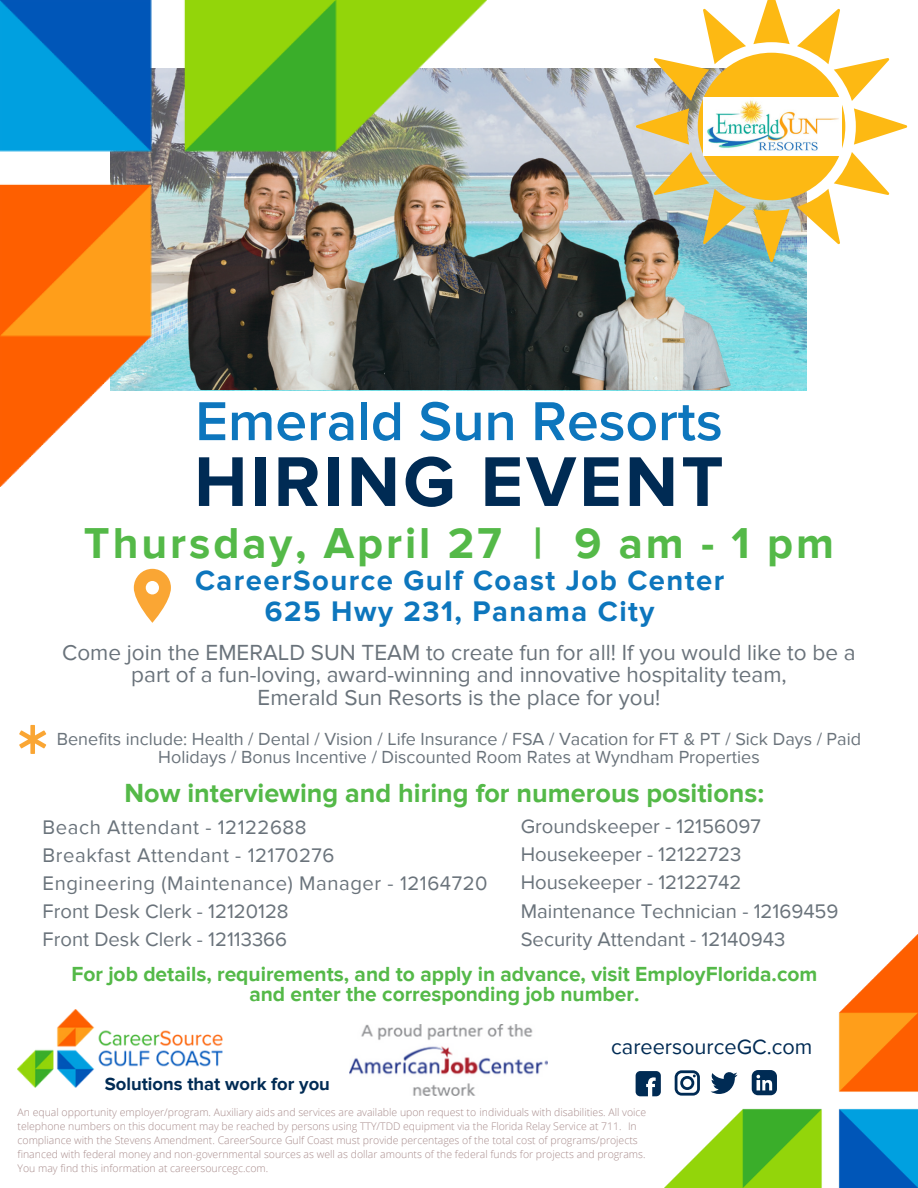
<style>
.page{position:relative;width:918px;height:1188px;background:#fff}
.page>*{position:absolute;margin:0;border:0;box-sizing:border-box;transform-origin:0 0}
.t1{font:700 72.9px "Proxima Nova";letter-spacing:.045em;color:#002b54}
.t2{font:600 56.85px "Proxima Nova";color:#0d76bd}
.t3{font:700 44.55px "Proxima Nova";letter-spacing:.065em;color:#54b948}
.t4{font:700 29.25px/30.3px "Proxima Nova";letter-spacing:.05em;color:#0d76bd;text-align:center}
.t5{font:700 27px "Proxima Nova";color:#54b948}
.t6{font:22.5px/22.5px "Proxima Nova";color:#6a737b;text-align:center}
.t7{font:21.75px "Proxima Nova";color:#002b54}
.t8{font:700 21px/20.2px "Proxima Nova";color:#54b948;text-align:center}
.t9{font:20.25px/28.2px "Proxima Nova";letter-spacing:.03em;color:#6a737b}
.t10{font:20.25px/28px "Proxima Nova";color:#6a737b}
.t11{font:700 18.45px "Proxima Nova";color:#002b54}
.t12{font:18px/18px "Proxima Nova";color:#6a737b;text-align:center}
.t13{font:300 10.5px/14px "Open Sans";color:#a88c8c}
</style>
<div class="page">
<img style="left:486px;top:68px;width:321px;height:322px">
<img style="left:486px;top:106px;width:273px;height:284px">
<svg style="left:134px;top:569px;width:37px;height:54px"></svg>
<img style="left:0;top:0;width:486px;height:486px">
<img style="left:665px;top:935px;width:253px;height:253px">
<img style="left:18px;top:1010px;width:204px;height:77px">
<img style="left:350px;top:1025px;width:198px;height:71px">
<svg style="left:636px;top:1071px;width:25px;height:25px"></svg>
<svg style="left:711px;top:1072px;width:27px;height:22px"></svg>
<svg style="left:752px;top:1070px;width:25px;height:25px"></svg>
<svg style="left:675px;top:1070px;width:25px;height:26px"></svg>
<svg style="left:19px;top:725px;width:27px;height:29px"></svg>
<svg style="left:854px;top:108px;width:53px;height:37px"></svg>
<svg style="left:636px;top:108px;width:53px;height:37px"></svg>
<svg style="left:753px;top:0;width:37px;height:44px"></svg>
<svg style="left:797px;top:8px;width:93px;height:93px"></svg>
<svg style="left:653px;top:8px;width:93px;height:93px"></svg>
<svg style="left:797px;top:152px;width:93px;height:93px"></svg>
<svg style="left:753px;top:209px;width:37px;height:53px"></svg>
<img style="left:653px;top:152px;width:93px;height:93px">
<div style="left:698px;top:53px;width:147px;height:147px;background:#fdb913;border-radius:50%"></div>
<img style="left:704px;top:97px;width:138px;height:59px">
<h2 class="t2" style="left:195px;top:388px;width:529px">Emerald Sun Resorts</h2>
<h1 class="t1" style="left:194px;top:439px;width:531px">HIRING EVENT</h1>
<h3 class="t3" style="left:84px;top:517px;width:751px">Thursday, April 27 | 9 am - 1 pm</h3>
<h3 class="t4" style="left:195px;top:566px;width:531px">CareerSource Gulf Coast Job Center<br>625 Hwy 231, Panama City</h3>
<h3 class="t6" style="left:62px;top:641px;width:795px">Come join the EMERALD SUN TEAM to create fun for all! If you would like to be a part of a fun-loving, award-winning and innovative hospitality team,<br>Emerald Sun Resorts is the place for you!</h3>
<h3 class="t12" style="left:57px;top:730px;width:806px">Benefits include: Health / Dental / Vision / Life Insurance / FSA / Vacation for FT &amp; PT / Sick Days / Paid<br>Holidays / Bonus Incentive / Discounted Room Rates at Wyndham Properties</h3>
<h3 class="t5" style="left:125px;top:777px;width:641px">Now interviewing and hiring for numerous positions:</h3>
<h3 class="t9" style="left:43px;top:813px;width:446px">Beach Attendant - 12122688<br>Breakfast Attendant - 12170276<br>Engineering (Maintenance) Manager - 12164720<br>Front Desk Clerk - 12120128<br>Front Desk Clerk - 12113366</h3>
<h3 class="t10" style="left:521px;top:813px;width:319px">Groundskeeper - 12156097<br>Housekeeper - 12122723<br>Housekeeper - 12122742<br>Maintenance Technician - 12169459<br>Security Attendant - 12140943</h3>
<h3 class="t8" style="left:71px;top:964px;width:748px">For job details, requirements, and to apply in advance, visit EmployFlorida.com and enter the corresponding job number.</h3>
<h3 class="t7" style="left:611px;top:1034px;width:203px">careersourceGC.com</h3>
<h3 class="t11" style="left:105px;top:1073px;width:227px">Solutions that work for you</h3>
<p class="t13" style="left:18px;top:1104px;width:630px">An equal opportunity employer/program. Auxiliary aids and services are available upon request to individuals with disabilities. All voice telephone numbers on this document may be reached by persons using TTY/TDD equipment via the Florida Relay Service at 711. In compliance with the Stevens Amendment. CareerSource Gulf Coast must provide percentages of the total cost of programs/projects financed with federal money and non-governmental sources as well as dollar amounts of the federal funds for projects and programs.<br>You may find this information at careersourcegc.com.</p>
</div>
